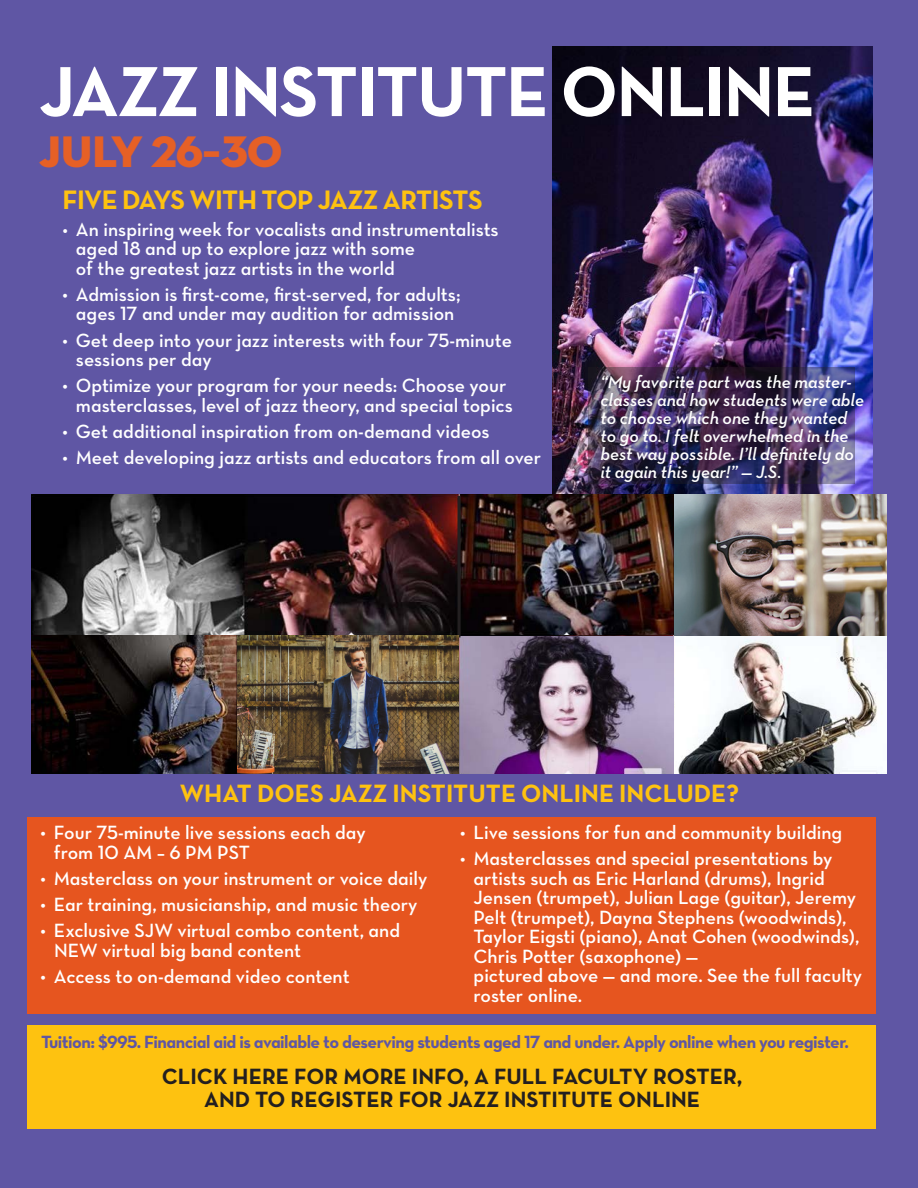
<style>
.page{position:relative;width:918px;height:1188px;background:#5f56a4}
.page>*{position:absolute;margin:0;border:0;box-sizing:border-box;transform-origin:0 0}
.Program_name{font:700 72px "Neutra Text TF";letter-spacing:-.02em;color:#fff}
.dates{font:45px "Neutra Disp Titling";letter-spacing:-.02em;color:#e66026}
.Program_name-2{font:700 27.15px "Neutra Text TF";letter-spacing:-.02em;color:#fec210}
.Program_name-3{font:700 25.5px "Neutra Text TF";color:#fec210}
.t1{font:22.5px/22.5px "Neutra Text Bold SC Alt";color:#231f20;text-align:center}
.Bullets{font:19.5px/19.5px "Neutra Text Demi Alt";color:#fff}
.Bullets-2{font:italic 600 18px/18px "Neutra Text TF";color:#fff}
.t2{font:18px "Neutra Text Bold Alt";letter-spacing:-.03em;color:#5f56a4}
.s1{font-family:"Neutra Text TF";font-weight:600;font-style:italic}
</style>
<div class="page">
<div style="left:27px;top:817px;width:849px;height:197px;background:#e6551f"></div>
<div style="left:27px;top:1025px;width:849px;height:103px;background:#fec210"></div>
<img style="left:552px;top:46px;width:321px;height:448px">
<img style="left:31px;top:494px;width:644px;height:142px">
<img style="left:31px;top:636px;width:856px;height:138px">
<img style="left:238px;top:636px;width:435px;height:138px">
<hr style="left:458px;top:496px;width:2px;height:141px;background:#231f20">
<img style="left:675px;top:494px;width:212px;height:142px">
<img style="left:589px;top:367px;width:266px;height:117px">
<p class="Program_name" style="left:39px;top:47px;width:778px">JAZZ INSTITUTE ONLINE</p>
<p class="dates" style="left:39px;top:123px;width:245px">JULY 26–30</p>
<p class="Program_name-2" style="left:62px;top:183px;width:422px">FIVE DAYS WITH TOP JAZZ ARTISTS</p>
<p class="Bullets" style="left:76px;top:219px;width:424px;text-indent:-14px"><span class="s1">•</span> An inspiring week for vocalists and instrumentalists aged 18 and up to explore jazz with some<br>of the greatest jazz artists in the world</p>
<p class="Bullets" style="left:62px;top:284px;width:400px;text-align:center">• Admission is first-come, first-served, for adults; ages 17 and under may audition for admission</p>
<p class="Bullets" style="left:76px;top:330px;width:438px;text-indent:-13px">• Get deep into your jazz interests with four 75-minute sessions per day</p>
<p class="Bullets" style="left:76px;top:376px;width:438px;text-indent:-13px">• Optimize your program for your needs: Choose your masterclasses, level of jazz theory, and special topics</p>
<p class="Bullets" style="left:62px;top:421px;width:429px">• Get additional inspiration from on-demand videos</p>
<p class="Bullets" style="left:62px;top:448px;width:480px">• Meet developing jazz artists and educators from all over</p>
<p class="Bullets-2" style="left:600px;top:372px;width:265px">“My favorite part was the master&shy;classes and how students were able to choose which one they wanted to go to. I felt overwhelmed in the best way possible. I’ll definitely do it again this year!” — J.S.</p>
<p class="Program_name-3" style="left:180px;top:778px;width:561px">WHAT DOES JAZZ INSTITUTE ONLINE INCLUDE?</p>
<p class="Bullets" style="left:54px;top:822px;width:313px;text-indent:-13px">• Four 75-minute live sessions each day from 10 AM – 6 PM PST</p>
<p class="Bullets" style="left:40px;top:868px;width:388px">• Masterclass on your instrument or voice daily</p>
<p class="Bullets" style="left:40px;top:894px;width:379px">• Ear training, musicianship, and music theory</p>
<p class="Bullets" style="left:54px;top:921px;width:348px;text-indent:-14px">• Exclusive SJW virtual combo content, and<br>NEW virtual big band content</p>
<p class="Bullets" style="left:40px;top:966px;width:311px">• Access to on-demand video content</p>
<p class="Bullets" style="left:460px;top:822px;width:384px">• Live sessions for fun and community building</p>
<p class="Bullets" style="left:474px;top:849px;width:390px;text-indent:-14px">• Masterclasses and special presentations by artists such as Eric Harland (drums), Ingrid Jensen (trumpet), Julian Lage (guitar), Jeremy Pelt (trumpet), Dayna Stephens (woodwinds), Taylor Eigsti (piano), Anat Cohen (woodwinds), Chris Potter (saxophone) —<br>pictured above — and more. See the full faculty roster online.</p>
<p class="t2" style="left:41px;top:1031px;width:809px">Tuition: $995. Financial aid is available to deserving students aged 17 and under. Apply online when you register.</p>
<p class="t1" style="left:162px;top:1065px;width:582px">CLICK HERE FOR MORE INFO, A FULL FACULTY ROSTER,<br>AND TO REGISTER FOR JAZZ INSTITUTE ONLINE</p>
</div>
